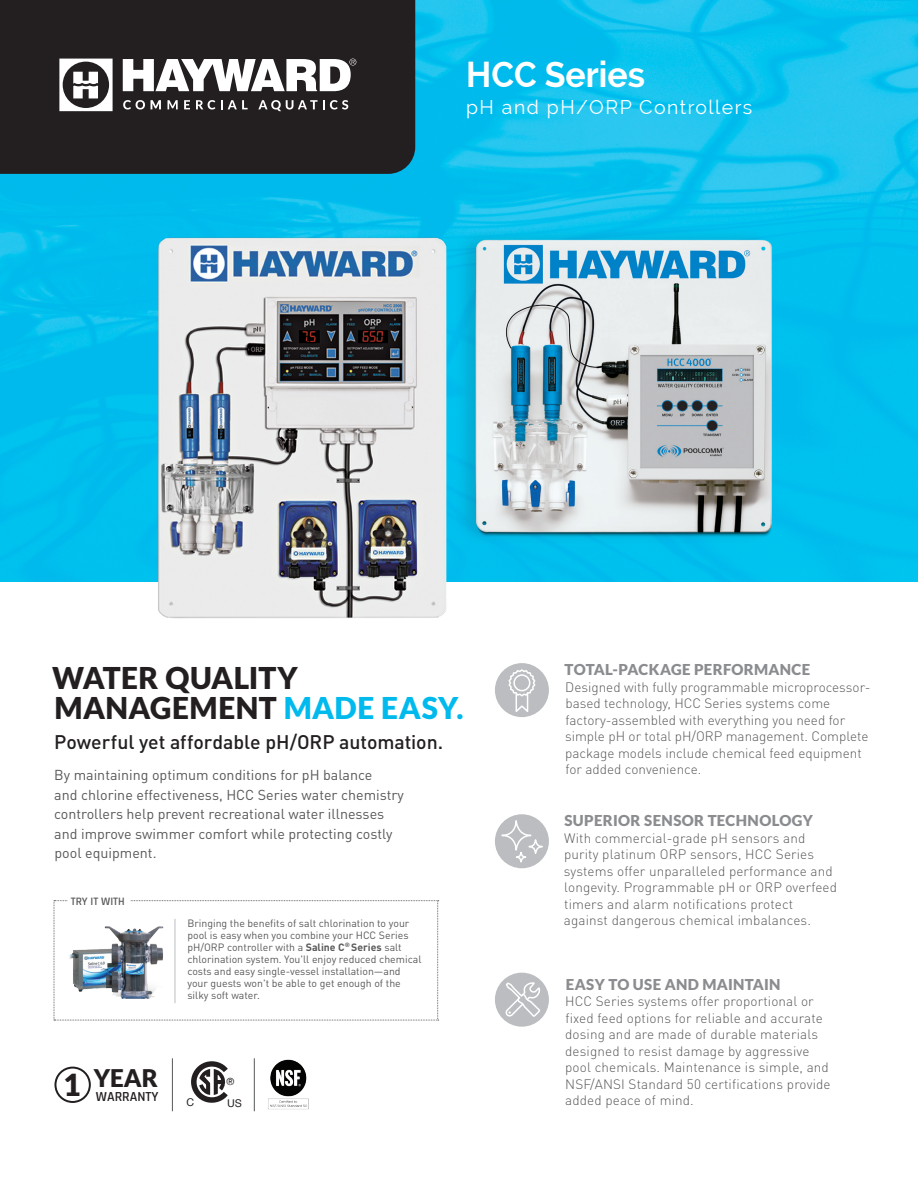
<style>
.page{position:relative;width:918px;height:1188px;background:#fff}
.page>*{position:absolute;margin:0;border:0;box-sizing:border-box;transform-origin:0 0}
.t1{font:700 36px "Raleway";color:#fff;scale:.94 1}
.t2{font:900 30.3px "Lato";color:#231f20}
.t3{font:900 30px/30px "Lato";letter-spacing:.01em;color:#231f20}
.t4{font:900 24.3px "Lato";color:#231f20}
.t5{font:500 19.5px "DIN Pro";letter-spacing:-.005em;color:#231f20}
.t6{font:19.5px "Raleway";letter-spacing:.075em;color:#fff}
.t7{font:900 15px "Lato";letter-spacing:.02em;color:#8a8c8f}
.Main_Body_Copy{font:14.25px/19.5px "DIN Pro";color:#57585a}
.t8{font:600 13.95px "Rajdhani";color:#231f20}
.t9{font:300 13.5px/16.5px "DIN Pro";letter-spacing:.01em;color:#57585a}
.t10{font:600 11.55px "Rajdhani";color:#57585a}
.t11{font:10.65px "Helvetica";color:#231f20}
.t12{font:10.5px/12px "DIN Pro";color:#57585a}
.t13{font:9.9px "Helvetica Neue";color:#231f20}
.s1{color:#00baed}
.s2{font-weight:700}
</style>
<div class="page">
<img style="left:0;top:0;width:918px;height:582px">
<div style="left:54px;top:1067px;width:37px;height:36px;border:2px solid #231f20;border-radius:50%"></div>
<img style="left:268px;top:1059px;width:41px;height:51px">
<hr style="left:172px;top:1058px;width:1px;height:53px;background:#57585a">
<hr style="left:254px;top:1058px;width:1px;height:53px;background:#57585a">
<div style="left:0;top:0;width:415px;height:174px;background:#231f20"></div>
<svg style="left:59px;top:59px;width:54px;height:52px"></svg>
<svg style="left:123px;top:59px;width:233px;height:32px"></svg>
<svg style="left:123px;top:100px;width:22px;height:10px"></svg>
<svg style="left:151px;top:100px;width:10px;height:9px"></svg>
<svg style="left:168px;top:100px;width:10px;height:9px"></svg>
<svg style="left:184px;top:100px;width:6px;height:9px"></svg>
<svg style="left:196px;top:100px;width:19px;height:10px"></svg>
<svg style="left:221px;top:100px;width:27px;height:9px"></svg>
<svg style="left:258px;top:100px;width:90px;height:11px"></svg>
<div style="left:495px;top:973px;width:54px;height:54px;background:#bcbdc0;border-radius:50%"></div>
<svg style="left:505px;top:981px;width:38px;height:38px"></svg>
<div style="left:495px;top:814px;width:54px;height:54px;background:#bcbdc0;border-radius:50%"></div>
<svg style="left:501px;top:819px;width:43px;height:44px"></svg>
<div style="left:495px;top:663px;width:54px;height:54px;background:#bcbdc0;border-radius:50%"></div>
<svg style="left:508px;top:669px;width:29px;height:46px"></svg>
<img style="left:142px;top:225px;width:319px;height:394px">
<svg style="left:191px;top:1061px;width:37px;height:42px"></svg>
<svg style="left:54px;top:900px;width:385px;height:121px"></svg>
<div style="left:68px;top:894px;width:62px;height:13px;background:#fff"></div>
<hr style="left:175px;top:919px;width:1px;height:84px;background:#bcbdc0">
<div style="left:454px;top:227px;width:321px;height:320px;background:#00bdea"></div>
<img style="left:465px;top:227px;width:329px;height:330px">
<p class="t1" style="left:466px;top:54px;width:192px">HCC Series</p>
<p class="t6" style="left:466px;top:95px;width:288px">pH and pH/ORP Controllers</p>
<p class="t7" style="left:565px;top:661px;width:247px">TOTAL-PACKAGE PERFORMANCE</p>
<p class="t9" style="left:565px;top:678px;width:307px">Designed with fully programmable microprocessor&shy;based technology, HCC Series systems come factory-assembled with everything you need for simple pH or total pH/ORP management. Complete package models include chemical feed equipment for added convenience.</p>
<p class="t3" style="left:52px;top:663px;width:413px">WATER QUALITY<br>MANAGEMENT <span class="s1">MADE EASY.</span></p>
<p class="t5" style="left:54px;top:727px;width:391px">Powerful yet affordable pH/ORP automation.</p>
<p class="Main_Body_Copy" style="left:54px;top:764px;width:351px">By maintaining optimum conditions for pH balance<br>and chlorine effectiveness, HCC Series water chemistry controllers help prevent recreational water illnesses and improve swimmer comfort while protecting costly pool equipment.</p>
<p class="t7" style="left:564px;top:812px;width:250px">SUPERIOR SENSOR TECHNOLOGY</p>
<p class="t9" style="left:564px;top:829px;width:275px">With commercial-grade pH sensors and purity platinum ORP sensors, HCC Series systems offer unparalleled performance and longevity. Programmable pH or ORP overfeed timers and alarm notifications protect against dangerous chemical imbalances.</p>
<p class="t10" style="left:71px;top:894px;width:56px">TRY IT WITH</p>
<p class="t12" style="left:187px;top:916px;width:236px">Bringing the benefits of salt chlorination to your pool is easy when you combine your HCC Series pH/ORP controller with a <span class="s2">Saline C</span><sup>®</sup> <span class="s2">Series</span> salt chlorination system. You'll enjoy reduced chemical costs and easy single-vessel installation—and your guests won't be able to get enough of the silky soft water.</p>
<p class="t7" style="left:566px;top:976px;width:216px">EASY TO USE AND MAINTAIN</p>
<p class="t9" style="left:565px;top:992px;width:267px">HCC Series systems offer proportional or fixed feed options for reliable and accurate dosing and are made of durable materials designed to resist damage by aggressive pool chemicals. Maintenance is simple, and NSF/ANSI Standard 50 certifications provide</p>
<p class="t4" style="left:94px;top:1064px;width:66px">YEAR</p>
<p class="t2" style="left:63px;top:1067px;width:19px">1</p>
<p class="t13" style="left:227px;top:1075px;width:9px">®</p>
<p class="t11" style="left:227px;top:1095px;width:16px">US</p>
<p class="t8" style="left:96px;top:1088px;width:64px">WARRANTY</p>
<p class="t11" style="left:186px;top:1094px;width:9px">C</p>
<p class="t9" style="left:565px;top:1091px;width:130px">added peace of mind.</p>
</div>
